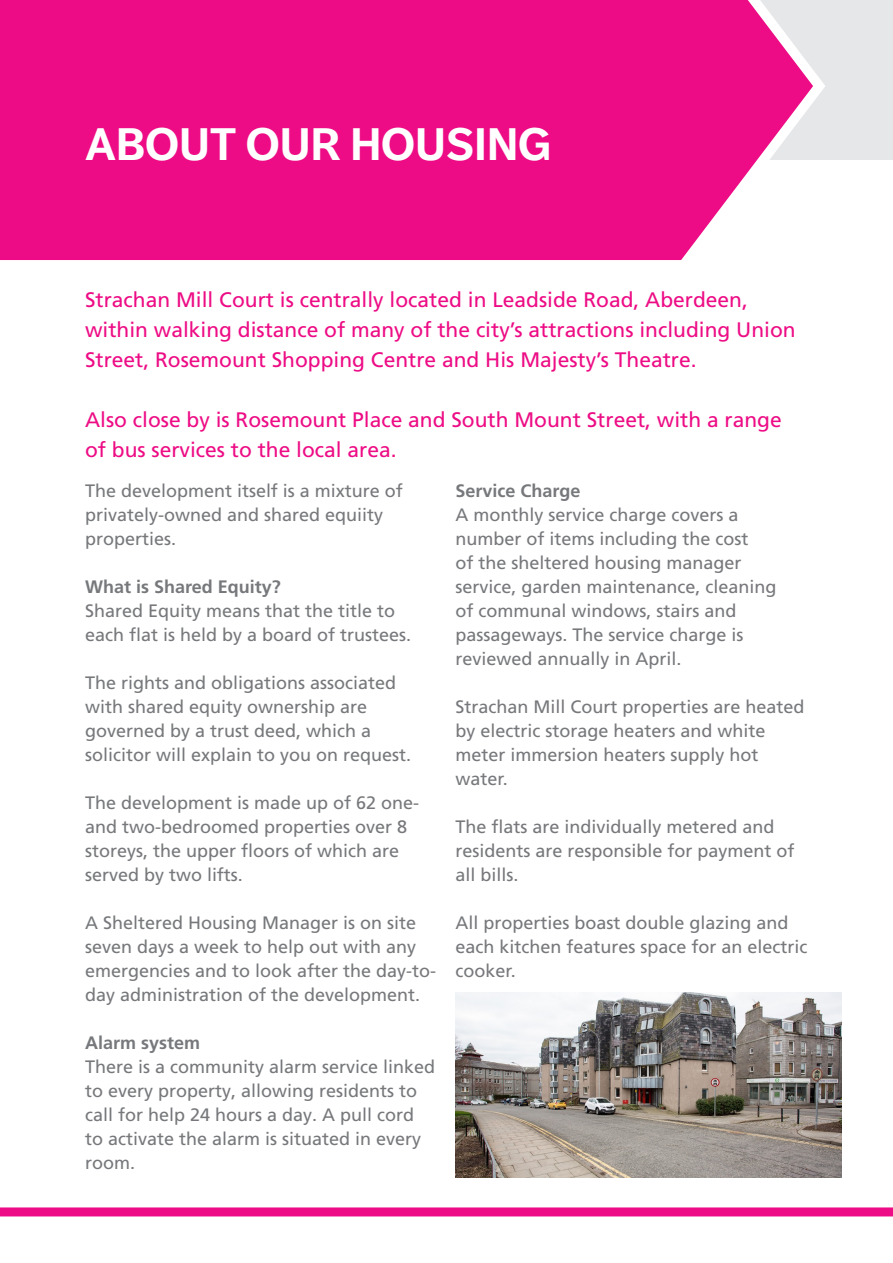
<style>
.page{position:relative;width:893px;height:1263px;background:#fff}
.page>*{position:absolute;margin:0;border:0;box-sizing:border-box;transform-origin:0 0}
.t1{font:700 45px "Dagny OT";color:#fff}
.t2{font:21px/30px "Frutiger LT Pro";color:#ed0c85}
.t3{font:18px/24px "Frutiger LT Pro";color:#76787b}
.t4{font:700 18px "Frutiger LT Pro";color:#76787b}
</style>
<div class="page">
<div style="left:0;top:0;width:893px;height:160px;background:#e6e7e9"></div>
<div style="left:0;top:1207px;width:893px;height:9px;background:#ed0c85"></div>
<svg style="left:0;top:0;width:825px;height:261px"></svg>
<img style="left:455px;top:992px;width:386px;height:186px">
<p class="t1" style="left:85px;top:118px;width:468px">ABOUT OUR HOUSING</p>
<p class="t2" style="left:85px;top:285px;width:712px">Strachan Mill Court is centrally located in Leadside Road, Aberdeen, within walking distance of many of the city’s attractions including Union<br>Street, Rosemount Shopping Centre and His Majesty’s Theatre.</p>
<p class="t2" style="left:85px;top:405px;width:698px">Also close by is Rosemount Place and South Mount Street, with a range of bus services to the local area.</p>
<p class="t3" style="left:85px;top:478px;width:319px">The development itself is a mixture of privately-owned and shared equiity</p>
<p class="t3" style="left:85px;top:526px;width:93px">properties.</p>
<p class="t4" style="left:85px;top:576px;width:197px">What is Shared Equity?</p>
<p class="t3" style="left:85px;top:598px;width:328px">Shared Equity means that the title to each flat is held by a board of trustees.</p>
<p class="t3" style="left:85px;top:670px;width:313px">The rights and obligations associated with shared equity ownership are</p>
<p class="t3" style="left:85px;top:718px;width:288px">governed by a trust deed, which a</p>
<p class="t3" style="left:85px;top:742px;width:328px">solicitor will explain to you on request.</p>
<p class="t3" style="left:85px;top:790px;width:336px">The development is made up of 62 one&shy;and two-bedroomed properties over 8 storeys, the upper floors of which are served by two lifts.</p>
<p class="t3" style="left:85px;top:910px;width:353px">A Sheltered Housing Manager is on site seven days a week to help out with any emergencies and to look after the day-to&shy;day administration of the development.</p>
<p class="t4" style="left:85px;top:1032px;width:117px">Alarm system</p>
<p class="t3" style="left:85px;top:1054px;width:352px">There is a community alarm service linked to every property, allowing residents to call for help 24 hours a day. A pull cord to activate the alarm is situated in every room.</p>
<p class="t4" style="left:455px;top:480px;width:127px">Service Charge</p>
<p class="t3" style="left:455px;top:502px;width:323px">A monthly service charge covers a number of items including the cost<br>of the sheltered housing manager service, garden maintenance, cleaning of communal windows, stairs and passageways. The service charge is reviewed annually in April.</p>
<p class="t3" style="left:455px;top:694px;width:351px">Strachan Mill Court properties are heated by electric storage heaters and white meter immersion heaters supply hot water.</p>
<p class="t3" style="left:455px;top:814px;width:341px">The flats are individually metered and residents are responsible for payment of all bills.</p>
<p class="t3" style="left:455px;top:910px;width:354px">All properties boast double glazing and each kitchen features space for an electric cooker.</p>
</div>
